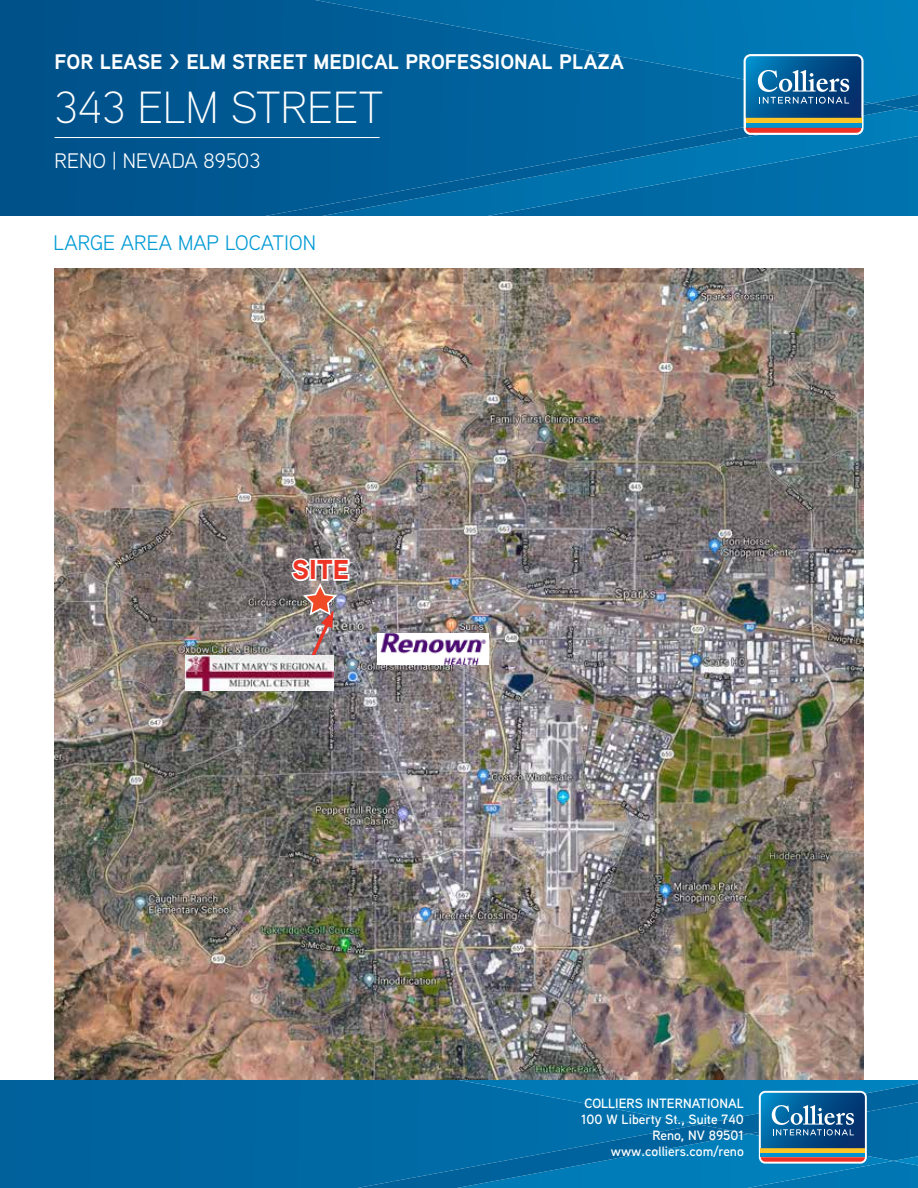
<style>
.page{position:relative;width:918px;height:1188px;background:#fff}
.page>*{position:absolute;margin:0;border:0;box-sizing:border-box;transform-origin:0 0}
.t1{font:300 45px "Aaux Next";color:#fff}
.t2{font:900 27.3px "Aaux Next";color:#ee3525}
.t3{font:700 21px "Aaux Next";color:#fff}
.t4{font:21px "Aaux Next";color:#009ad4}
.t5{font:21px "Aaux Next";color:#fff}
.t6{font:600 13.5px/16.2px "Aaux Next";color:#fff;text-align:right}
</style>
<div class="page">
<div style="left:0;top:1080px;width:272px;height:108px;background:#00649f"></div>
<div style="left:272px;top:1080px;width:646px;height:108px;background:#0069a4"></div>
<img style="left:893px;top:1164px;width:25px;height:1px">
<img style="left:459px;top:1080px;width:459px;height:45px">
<img style="left:749px;top:1164px;width:144px;height:24px">
<img style="left:357px;top:1181px;width:35px;height:7px">
<img style="left:392px;top:1125px;width:357px;height:63px">
<svg style="left:699px;top:1084px;width:219px;height:80px;background:#2176a4"></svg>
<div style="left:0;top:0;width:314px;height:216px;background:#00558e"></div>
<div style="left:314px;top:0;width:52px;height:202px;background:#005c95"></div>
<div style="left:366px;top:54px;width:263px;height:162px;background:#00619c"></div>
<div style="left:629px;top:103px;width:289px;height:113px;background:#006fab"></div>
<img style="left:315px;top:0;width:603px;height:5px">
<img style="left:338px;top:4px;width:580px;height:50px">
<img style="left:602px;top:53px;width:316px;height:50px">
<img style="left:872px;top:95px;width:46px;height:14px">
<img style="left:616px;top:122px;width:211px;height:70px">
<img style="left:826px;top:109px;width:92px;height:44px">
<img style="left:354px;top:171px;width:211px;height:45px">
<img style="left:564px;top:165px;width:53px;height:37px">
<img style="left:343px;top:212px;width:13px;height:4px">
<img style="left:596px;top:136px;width:102px;height:29px">
<img style="left:697px;top:103px;width:204px;height:43px">
<img style="left:342px;top:183px;width:103px;height:29px">
<img style="left:444px;top:155px;width:153px;height:38px">
<img style="left:265px;top:202px;width:78px;height:14px">
<svg style="left:744px;top:54px;width:120px;height:81px;background:#477696"></svg>
<hr style="left:55px;top:137px;width:325px;height:1px;background:#fff">
<img style="left:55px;top:268px;width:809px;height:812px">
<img style="left:378px;top:633px;width:111px;height:32px">
<img style="left:185px;top:656px;width:149px;height:34px">
<img style="left:289px;top:557px;width:62px;height:122px">
<h3 class="t3" style="left:55px;top:47px;width:571px">FOR LEASE &gt; ELM STREET MEDICAL PROFESSIONAL PLAZA</h3>
<h1 class="t1" style="left:55px;top:77px;width:330px">343 ELM STREET</h1>
<h3 class="t5" style="left:55px;top:146px;width:207px">RENO | NEVADA 89503</h3>
<h3 class="t4" style="left:53px;top:229px;width:264px">LARGE AREA MAP LOCATION</h3>
<h2 class="t2" style="left:292px;top:550px;width:59px">SITE</h2>
<p class="t6" style="left:581px;top:1095px;width:164px">COLLIERS INTERNATIONAL<br>100 W Liberty St., Suite 740<br>Reno, NV 89501 www.colliers.com/reno</p>
</div>
